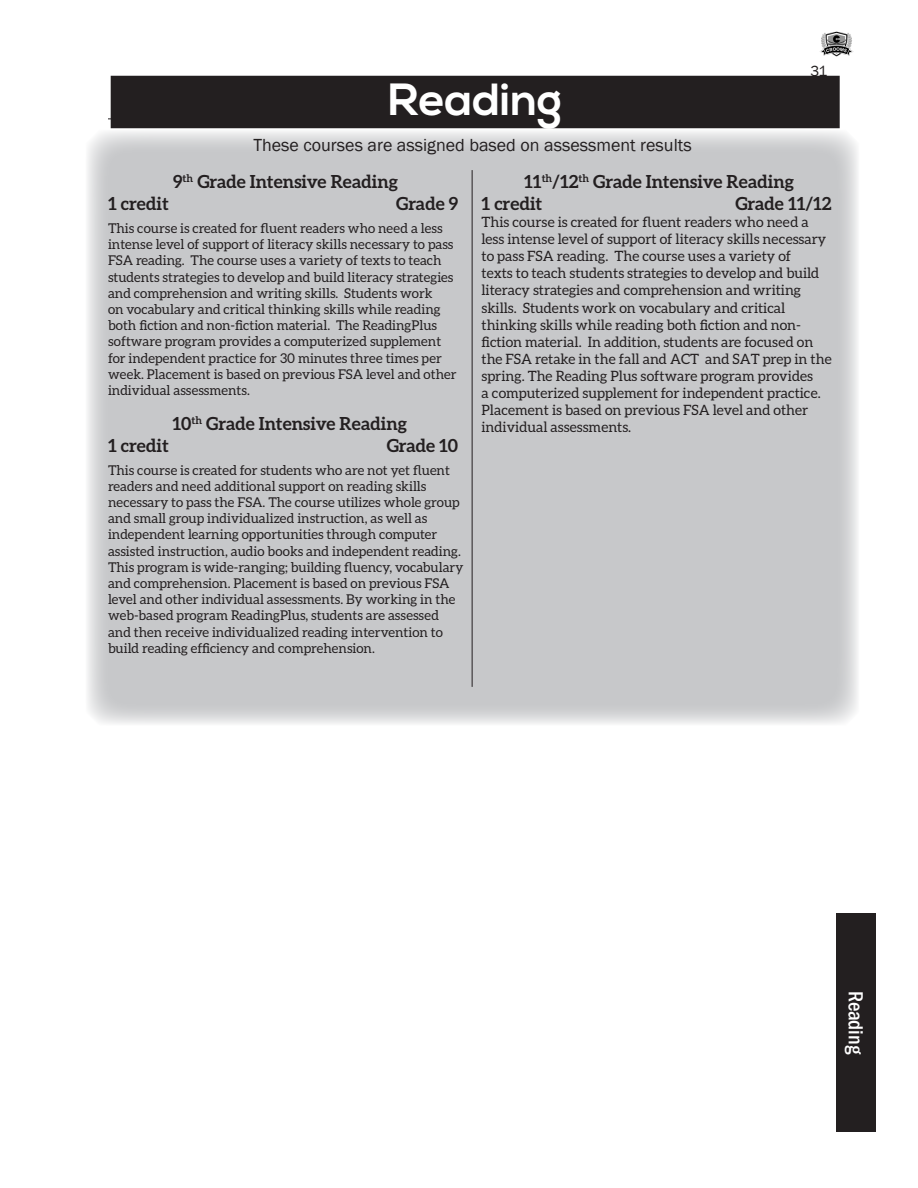
<style>
.page{position:relative;width:918px;height:1188px;background:#fff}
.page>*{position:absolute;margin:0;border:0;box-sizing:border-box;transform-origin:0 0}
.t1{font:700 45px "Nexa";color:#fff}
.t2{font:500 condensed 21px "Franklin Gothic";color:#fff}
.t3{font:700 18px/21.6px "Aleo";color:#231f20}
.t4{font:18px "Franklin Gothic";color:#231f20}
.t5{font:15px "Franklin Gothic";color:#231f20}
.t6{font:14.25px/17.1px "Aleo";color:#231f20}
.t7{font:13.5px/16.2px "Aleo";color:#231f20}
</style>
<div class="page">
<hr style="left:108px;top:118px;width:729px;height:1px;background:#231f20">
<img style="left:820px;top:31px;width:33px;height:26px">
<svg style="left:87px;top:131px;width:771px;height:593px;background:#c9cacc"></svg>
<div style="left:111px;top:76px;width:729px;height:52px;background:#231f20"></div>
<hr style="left:472px;top:170px;width:1px;height:517px;background:#231f20">
<div style="left:836px;top:913px;width:40px;height:219px;background:#231f20"></div>
<h1 class="t1" style="left:388px;top:73px;width:175px">Reading</h1>
<h3 class="t4" style="left:253px;top:134px;width:440px">These courses are assigned based on assessment results</h3>
<p class="t5" style="left:810px;top:61px;width:18px">31</p>
<h3 class="t3" style="left:173px;top:171px;width:227px">9<sup>th</sup> Grade Intensive Reading</h3>
<h3 class="t3" style="left:108px;top:192px;width:62px">1 credit</h3>
<h3 class="t3" style="left:396px;top:192px;width:63px">Grade 9</h3>
<p class="t7" style="left:108px;top:220px;width:350px">This course is created for fluent readers who need a less intense level of support of literacy skills necessary to pass FSA reading. The course uses a variety of texts to teach students strategies to develop and build literacy strategies and comprehension and writing skills. Students work<br>on vocabulary and critical thinking skills while reading both fiction and non-fiction material. The ReadingPlus software program provides a computerized supplement for independent practice for 30 minutes three times per week. Placement is based on previous FSA level and other individual assessments.</p>
<h3 class="t3" style="left:173px;top:412px;width:236px">10<sup>th</sup> Grade Intensive Reading</h3>
<h3 class="t3" style="left:108px;top:434px;width:62px">1 credit</h3>
<h3 class="t3" style="left:387px;top:434px;width:73px">Grade 10</h3>
<p class="t7" style="left:108px;top:461px;width:357px">This course is created for students who are not yet fluent readers and need additional support on reading skills necessary to pass the FSA. The course utilizes whole group and small group individualized instruction, as well as independent learning opportunities through computer assisted instruction, audio books and independent reading.<br>This program is wide-ranging; building fluency, vocabulary and comprehension. Placement is based on previous FSA level and other individual assessments. By working in the web-based program ReadingPlus, students are assessed and then receive individualized reading intervention to build reading efficiency and comprehension.</p>
<h3 class="t3" style="left:482px;top:171px;width:314px;text-indent:43px">11<sup>th</sup>/12<sup>th</sup> Grade Intensive Reading<br>1 credit</h3>
<h3 class="t3" style="left:736px;top:192px;width:98px">Grade 11/12</h3>
<p class="t6" style="left:482px;top:213px;width:352px">This course is created for fluent readers who need a less intense level of support of literacy skills necessary to pass FSA reading. The course uses a variety of<br>texts to teach students strategies to develop and build literacy strategies and comprehension and writing skills. Students work on vocabulary and critical thinking skills while reading both fiction and non&shy;fiction material. In addition, students are focused on the FSA retake in the fall and ACT and SAT prep in the spring. The Reading Plus software program provides<br>a computerized supplement for independent practice.<br>Placement is based on previous FSA level and other individual assessments.</p>
<h2 class="t2" style="left:870px;top:991px;width:65px;rotate:90deg">Reading</h2>
</div>
